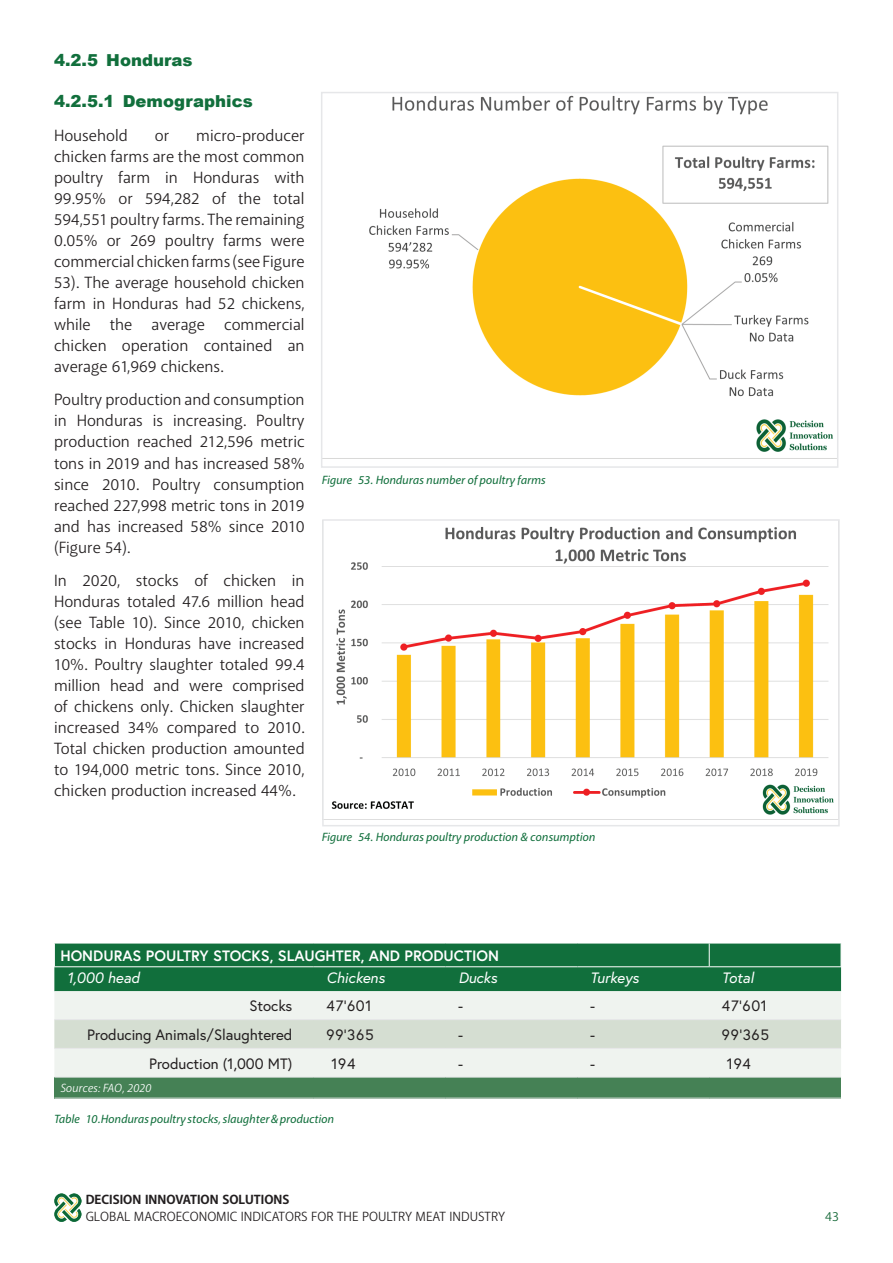
<style>
.page{position:relative;width:893px;height:1263px;background:#fff}
.page>*{position:absolute;margin:0;border:0;box-sizing:border-box;transform-origin:0 0}
.t1{font:16.5px/21px "Akagi Pro";color:#231f20;text-align:justify}
.t2{font:900 16.5px "Arial";color:#116f3c}
.t3{font:15px "Europa";color:#231f20}
.t4{font:700 15px "Europa";color:#fff}
.t5{font:italic 15px "Europa";color:#fff}
.t6{font:13.5px "Akagi Pro";color:#231f20}
.t7{font:700 13.5px "Akagi Pro";color:#231f20}
.t8{font:13.5px "Akagi Pro";color:#126635}
.t9{font:italic 500 12px "Akagi Pro";color:#116f3c}
.t10{font:italic 12px "Akagi Pro";color:#fff}
</style>
<div class="page">
<img style="left:54px;top:1194px;width:28px;height:27px">
<img style="left:369px;top:95px;width:464px;height:357px">
<div style="left:321px;top:92px;width:517px;height:376px;border:2px solid #e6e7e9"></div>
<img style="left:331px;top:526px;width:503px;height:289px">
<div style="left:322px;top:519px;width:518px;height:307px;border:2px solid #e6e7e9"></div>
<div style="left:54px;top:991px;width:787px;height:86px;background:#eff3ef"></div>
<div style="left:54px;top:1020px;width:787px;height:28px;background:#d5ded2"></div>
<div style="left:54px;top:1077px;width:787px;height:21px;background:#458155"></div>
<hr style="left:54px;top:1019px;width:260px;height:1px;background:#e6e7e9">
<hr style="left:314px;top:1019px;width:132px;height:1px;background:#e6e7e9">
<hr style="left:446px;top:1019px;width:131px;height:1px;background:#e6e7e9">
<hr style="left:577px;top:1019px;width:132px;height:1px;background:#e6e7e9">
<hr style="left:709px;top:1019px;width:132px;height:1px;background:#e6e7e9">
<hr style="left:54px;top:1048px;width:260px;height:1px;background:#e6e7e9">
<hr style="left:314px;top:1048px;width:132px;height:1px;background:#e6e7e9">
<hr style="left:446px;top:1048px;width:131px;height:1px;background:#e6e7e9">
<hr style="left:577px;top:1048px;width:132px;height:1px;background:#e6e7e9">
<hr style="left:709px;top:1048px;width:132px;height:1px;background:#e6e7e9">
<hr style="left:54px;top:1077px;width:260px;height:1px;background:#e6e7e9">
<hr style="left:314px;top:1077px;width:132px;height:1px;background:#e6e7e9">
<hr style="left:446px;top:1077px;width:131px;height:1px;background:#e6e7e9">
<hr style="left:577px;top:1077px;width:132px;height:1px;background:#e6e7e9">
<hr style="left:709px;top:1077px;width:132px;height:1px;background:#e6e7e9">
<hr style="left:54px;top:1098px;width:260px;height:1px;background:#e6e7e9">
<hr style="left:314px;top:1098px;width:132px;height:1px;background:#e6e7e9">
<hr style="left:446px;top:1098px;width:131px;height:1px;background:#e6e7e9">
<hr style="left:577px;top:1098px;width:132px;height:1px;background:#e6e7e9">
<hr style="left:709px;top:1098px;width:132px;height:1px;background:#e6e7e9">
<div style="left:54px;top:943px;width:788px;height:48px;background:#116f3c"></div>
<hr style="left:54px;top:966px;width:260px;height:1px;background:#fff">
<hr style="left:314px;top:966px;width:132px;height:1px;background:#fff">
<hr style="left:446px;top:966px;width:131px;height:1px;background:#fff">
<hr style="left:577px;top:966px;width:132px;height:1px;background:#fff">
<hr style="left:709px;top:966px;width:132px;height:1px;background:#fff">
<p class="t2" style="left:54px;top:48px;width:140px">4.2.5 Honduras</p>
<p class="t2" style="left:54px;top:89px;width:200px">4.2.5.1 Demographics</p>
<p class="t1" style="left:54px;top:125px;width:75px">Household</p>
<p class="t1" style="left:155px;top:125px;width:16px">or</p>
<p class="t1" style="left:54px;top:125px;width:252px;text-indent:142px">micro-producer chicken farms are the most common poultry farm in Honduras with 99.95% or 594,282 of the total 594,551 poultry farms. The remaining 0.05% or 269 poultry farms were commercial chicken farms (see Figure 53). The average household chicken farm in Honduras had 52 chickens, while the average commercial chicken operation contained an average 61,969 chickens.</p>
<p class="t1" style="left:54px;top:390px;width:252px">Poultry production and consumption in Honduras is increasing. Poultry production reached 212,596 metric tons in 2019 and has increased 58% since 2010. Poultry consumption reached 227,998 metric tons in 2019 and has increased 58% since 2010 (Figure 54).</p>
<p class="t1" style="left:54px;top:570px;width:252px">In 2020, stocks of chicken in Honduras totaled 47.6 million head (see Table 10). Since 2010, chicken stocks in Honduras have increased 10%. Poultry slaughter totaled 99.4 million head and were comprised of chickens only. Chicken slaughter increased 34% compared to 2010.<br>Total chicken production amounted to 194,000 metric tons. Since 2010, chicken production increased 44%.</p>
<p class="t9" style="left:322px;top:472px;width:226px">Figure 53. Honduras number of poultry farms</p>
<p class="t9" style="left:322px;top:830px;width:275px">Figure 54. Honduras poultry production &amp; consumption</p>
<p class="t4" style="left:60px;top:945px;width:440px">HONDURAS POULTRY STOCKS, SLAUGHTER, AND PRODUCTION</p>
<p class="t5" style="left:67px;top:968px;width:74px">1,000 head</p>
<p class="t5" style="left:326px;top:968px;width:60px">Chickens</p>
<p class="t5" style="left:458px;top:968px;width:41px">Ducks</p>
<p class="t5" style="left:590px;top:968px;width:50px">Turkeys</p>
<p class="t5" style="left:722px;top:968px;width:33px">Total</p>
<p class="t3" style="left:249px;top:996px;width:45px">Stocks</p>
<p class="t3" style="left:326px;top:996px;width:47px">47’601</p>
<p class="t3" style="left:458px;top:996px;width:6px">-</p>
<p class="t3" style="left:590px;top:996px;width:6px">-</p>
<p class="t3" style="left:722px;top:996px;width:47px">47’601</p>
<p class="t3" style="left:87px;top:1025px;width:207px">Producing Animals/Slaughtered</p>
<p class="t3" style="left:326px;top:1025px;width:49px">99’365</p>
<p class="t3" style="left:458px;top:1025px;width:6px">-</p>
<p class="t3" style="left:590px;top:1025px;width:6px">-</p>
<p class="t3" style="left:722px;top:1025px;width:49px">99’365</p>
<p class="t3" style="left:149px;top:1054px;width:145px">Production (1,000 MT)</p>
<p class="t3" style="left:331px;top:1054px;width:26px">194</p>
<p class="t3" style="left:458px;top:1054px;width:6px">-</p>
<p class="t3" style="left:590px;top:1054px;width:6px">-</p>
<p class="t3" style="left:727px;top:1054px;width:26px">194</p>
<p class="t10" style="left:60px;top:1081px;width:93px">Sources: FAO, 2020</p>
<p class="t9" style="left:54px;top:1112px;width:281px">Table 10.Honduras poultry stocks, slaughter &amp; production</p>
<p class="t7" style="left:86px;top:1191px;width:205px">DECISION INNOVATION SOLUTIONS</p>
<p class="t6" style="left:86px;top:1209px;width:421px">GLOBAL MACROECONOMIC INDICATORS FOR THE POULTRY MEAT INDUSTRY</p>
<p class="t8" style="left:825px;top:1209px;width:15px">43</p>
</div>
